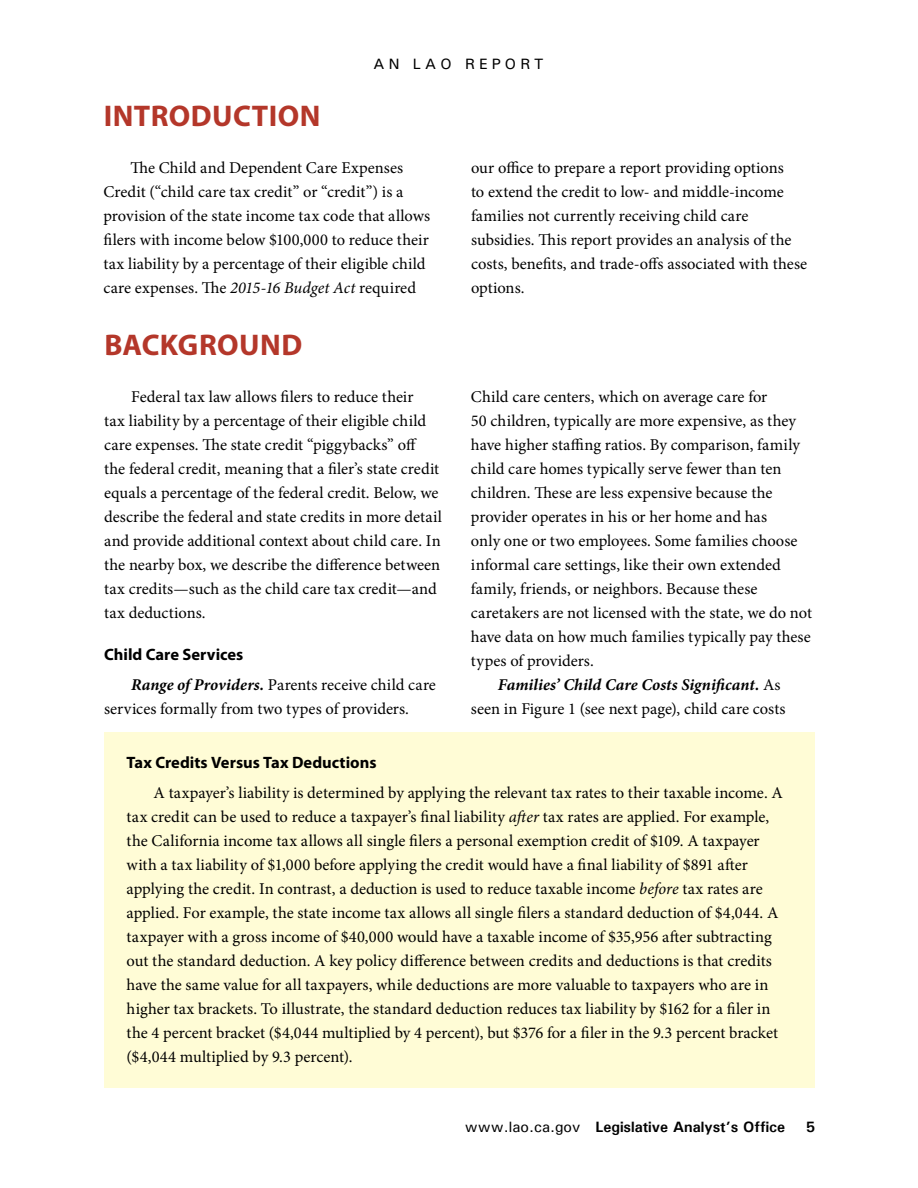
<style>
.page{position:relative;width:918px;height:1188px;background:#fff}
.page>*{position:absolute;margin:0;border:0;box-sizing:border-box;transform-origin:0 0}
.t1{font:700 30px "Myriad Pro";letter-spacing:.015em;color:#b4372a}
.t2{font:16.5px/24px "Minion Pro";color:#000}
.t3{font:700 16.5px "Myriad Pro";color:#000}
.t4{font:italic 700 16.5px "Minion Pro";letter-spacing:.005em;color:#000}
.t5{font:700 15px "Univers";color:#000}
.t6{font:500 15px "Univers";letter-spacing:.28em;color:#000}
.s1{font-style:italic}
.s2{font-weight:700;font-style:italic}
.s3{font-weight:400;font-style:normal}
.s4{font-weight:500}
</style>
<div class="page">
<div style="left:104px;top:733px;width:710px;height:355px;background:#fffcd6"></div>
<p class="t6" style="left:373px;top:55px;width:172px">AN LAO REPORT</p>
<h1 class="t1" style="left:104px;top:96px;width:218px">INTRODUCTION</h1>
<p class="t2" style="left:104px;top:156px;width:328px;text-indent:27px">The Child and Dependent Care Expenses Credit (“child care tax credit” or “credit”) is a provision of the state income tax code that allows filers with income below $100,000 to reduce their tax liability by a percentage of their eligible child care expenses. The <span class="s1">2015-16 Budget Act</span> required</p>
<p class="t2" style="left:471px;top:156px;width:338px">our office to prepare a report providing options<br>to extend the credit to low- and middle-income families not currently receiving child care subsidies. This report provides an analysis of the costs, benefits, and trade-offs associated with these options.</p>
<h1 class="t1" style="left:104px;top:325px;width:199px">BACKGROUND</h1>
<p class="t2" style="left:104px;top:385px;width:339px;text-indent:27px">Federal tax law allows filers to reduce their<br>tax liability by a percentage of their eligible child care expenses. The state credit “piggybacks” off the federal credit, meaning that a filer’s state credit equals a percentage of the federal credit. Below, we describe the federal and state credits in more detail and provide additional context about child care. In the nearby box, we describe the difference between tax credits—such as the child care tax credit—and tax deductions.</p>
<p class="t3" style="left:104px;top:644px;width:141px">Child Care Services</p>
<p class="t2" style="left:104px;top:673px;width:333px;text-indent:27px"><span class="s2">Range of Providers.</span> Parents receive child care services formally from two types of providers.</p>
<p class="t2" style="left:471px;top:385px;width:298px">Child care centers, which on average care for</p>
<p class="t2" style="left:471px;top:409px;width:327px">50 children, typically are more expensive, as they</p>
<p class="t2" style="left:471px;top:433px;width:331px">have higher staffing ratios. By comparison, family</p>
<p class="t2" style="left:471px;top:457px;width:312px">child care homes typically serve fewer than ten</p>
<p class="t2" style="left:471px;top:481px;width:303px">children. These are less expensive because the</p>
<p class="t2" style="left:471px;top:505px;width:298px">provider operates in his or her home and has</p>
<p class="t2" style="left:471px;top:529px;width:328px">only one or two employees. Some families choose</p>
<p class="t2" style="left:471px;top:553px;width:311px">informal care settings, like their own extended</p>
<p class="t2" style="left:471px;top:577px;width:288px">family, friends, or neighbors. Because these</p>
<p class="t2" style="left:471px;top:601px;width:343px">caretakers are not licensed with the state, we do not</p>
<p class="t2" style="left:471px;top:625px;width:341px">have data on how much families typically pay these</p>
<p class="t2" style="left:471px;top:649px;width:124px">types of providers.</p>
<p class="t4" style="left:498px;top:673px;width:284px">Families’ Child Care Costs Significant. <span class="s3">As</span></p>
<p class="t2" style="left:471px;top:697px;width:316px">seen in Figure 1 (see next page), child care costs</p>
<p class="t3" style="left:127px;top:751px;width:251px">Tax Credits Versus Tax Deductions</p>
<p class="t2" style="left:127px;top:780px;width:658px;text-indent:27px">A taxpayer’s liability is determined by applying the relevant tax rates to their taxable income. A tax credit can be used to reduce a taxpayer’s final liability <span class="s1">after</span> tax rates are applied. For example, the California income tax allows all single filers a personal exemption credit of $109. A taxpayer with a tax liability of $1,000 before applying the credit would have a final liability of $891 after applying the credit. In contrast, a deduction is used to reduce taxable income <span class="s1">before</span> tax rates are applied. For example, the state income tax allows all single filers a standard deduction of $4,044. A taxpayer with a gross income of $40,000 would have a taxable income of $35,956 after subtracting out the standard deduction. A key policy difference between credits and deductions is that credits have the same value for all taxpayers, while deductions are more valuable to taxpayers who are in higher tax brackets. To illustrate, the standard deduction reduces tax liability by $162 for a filer in the 4 percent bracket ($4,044 multiplied by 4 percent), but $376 for a filer in the 9.3 percent bracket ($4,044 multiplied by 9.3 percent).</p>
<p class="t5" style="left:465px;top:1118px;width:322px"><span class="s4">www.lao.ca.gov</span> Legislative Analyst’s Office</p>
<p class="t5" style="left:806px;top:1118px;width:11px">5</p>
</div>
